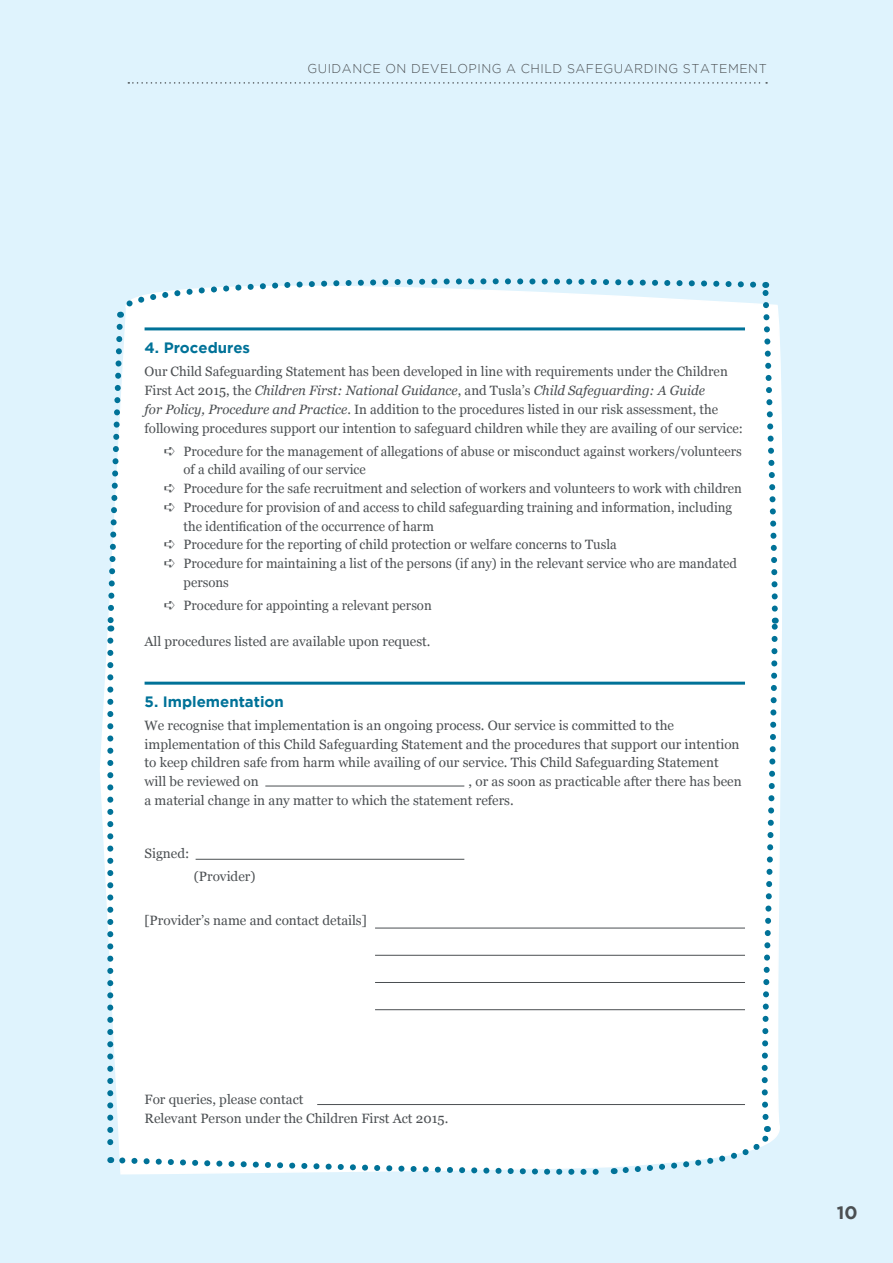
<style>
.page{position:relative;width:893px;height:1263px;background:#dff3fd}
.page>*{position:absolute;margin:0;border:0;box-sizing:border-box;transform-origin:0 0}
.t1{font:700 18px "Gotham";color:#4b4f52}
.t2{font:700 15px "Gotham";color:#007298}
.t3{font:13.5px/18.8px "Georgia";color:#4b4f52}
.t4{font:300 12.75px "Gotham";letter-spacing:.04em;color:#4b4f52}
.s1{font-style:italic}
</style>
<div class="page">
<svg style="left:128px;top:82px;width:639px;height:2px"></svg>
<div style="left:104px;top:278px;width:677px;height:897px;background:#fff"></div>
<hr style="left:265px;top:786px;width:199px;height:1px;background:#4b4f52">
<hr style="left:196px;top:859px;width:268px;height:1px;background:#4b4f52">
<hr style="left:317px;top:1104px;width:428px;height:1px;background:#4b4f52">
<hr style="left:375px;top:928px;width:370px;height:1px;background:#4b4f52">
<hr style="left:375px;top:955px;width:370px;height:1px;background:#4b4f52">
<hr style="left:375px;top:982px;width:370px;height:1px;background:#4b4f52">
<hr style="left:375px;top:1009px;width:370px;height:1px;background:#4b4f52">
<hr style="left:145px;top:327px;width:600px;height:3px;background:#007298">
<hr style="left:145px;top:682px;width:600px;height:3px;background:#007298">
<p class="t4" style="left:307px;top:62px;width:461px">GUIDANCE ON DEVELOPING A CHILD SAFEGUARDING STATEMENT</p>
<p class="t2" style="left:145px;top:339px;width:107px">4. Procedures</p>
<p class="t3" style="left:145px;top:362px;width:600px">Our Child Safeguarding Statement has been developed in line with requirements under the Children First Act 2015, the <span class="s1">Children First: National Guidance</span>, and Tusla’s <span class="s1">Child Safeguarding: A Guide<br>for Policy, Procedure and Practice</span>. In addition to the procedures listed in our risk assessment, the following procedures support our intention to safeguard children while they are availing of our service:</p>
<p class="t3" style="left:164px;top:441px;width:579px">➪ Procedure for the management of allegations of abuse or misconduct against workers/volunteers</p>
<p class="t3" style="left:184px;top:460px;width:184px">of a child availing of our service</p>
<p class="t3" style="left:164px;top:478px;width:579px">➪ Procedure for the safe recruitment and selection of workers and volunteers to work with children</p>
<p class="t3" style="left:164px;top:497px;width:569px">➪ Procedure for provision of and access to child safeguarding training and information, including</p>
<p class="t3" style="left:184px;top:516px;width:252px">the identification of the occurrence of harm</p>
<p class="t3" style="left:164px;top:535px;width:454px">➪ Procedure for the reporting of child protection or welfare concerns to Tusla</p>
<p class="t3" style="left:164px;top:553px;width:574px">➪ Procedure for maintaining a list of the persons (if any) in the relevant service who are mandated</p>
<p class="t3" style="left:184px;top:572px;width:47px">persons</p>
<p class="t3" style="left:164px;top:595px;width:269px">➪ Procedure for appointing a relevant person</p>
<p class="t3" style="left:145px;top:631px;width:287px">All procedures listed are available upon request.</p>
<p class="t2" style="left:145px;top:693px;width:141px">5. Implementation</p>
<p class="t3" style="left:145px;top:715px;width:596px">We recognise that implementation is an ongoing process. Our service is committed to the implementation of this Child Safeguarding Statement and the procedures that support our intention to keep children safe from harm while availing of our service. This Child Safeguarding Statement will be reviewed on</p>
<p class="t3" style="left:145px;top:771px;width:599px;text-indent:324px">, or as soon as practicable after there has been a material change in any matter to which the statement refers.</p>
<p class="t3" style="left:145px;top:843px;width:46px">Signed:</p>
<p class="t3" style="left:194px;top:866px;width:63px">(Provider)</p>
<p class="t3" style="left:145px;top:910px;width:224px">[Provider’s name and contact details]</p>
<p class="t3" style="left:145px;top:1089px;width:305px">For queries, please contact<br>Relevant Person under the Children First Act 2015.</p>
<h1 class="t1" style="left:837px;top:1202px;width:22px">10</h1>
</div>
